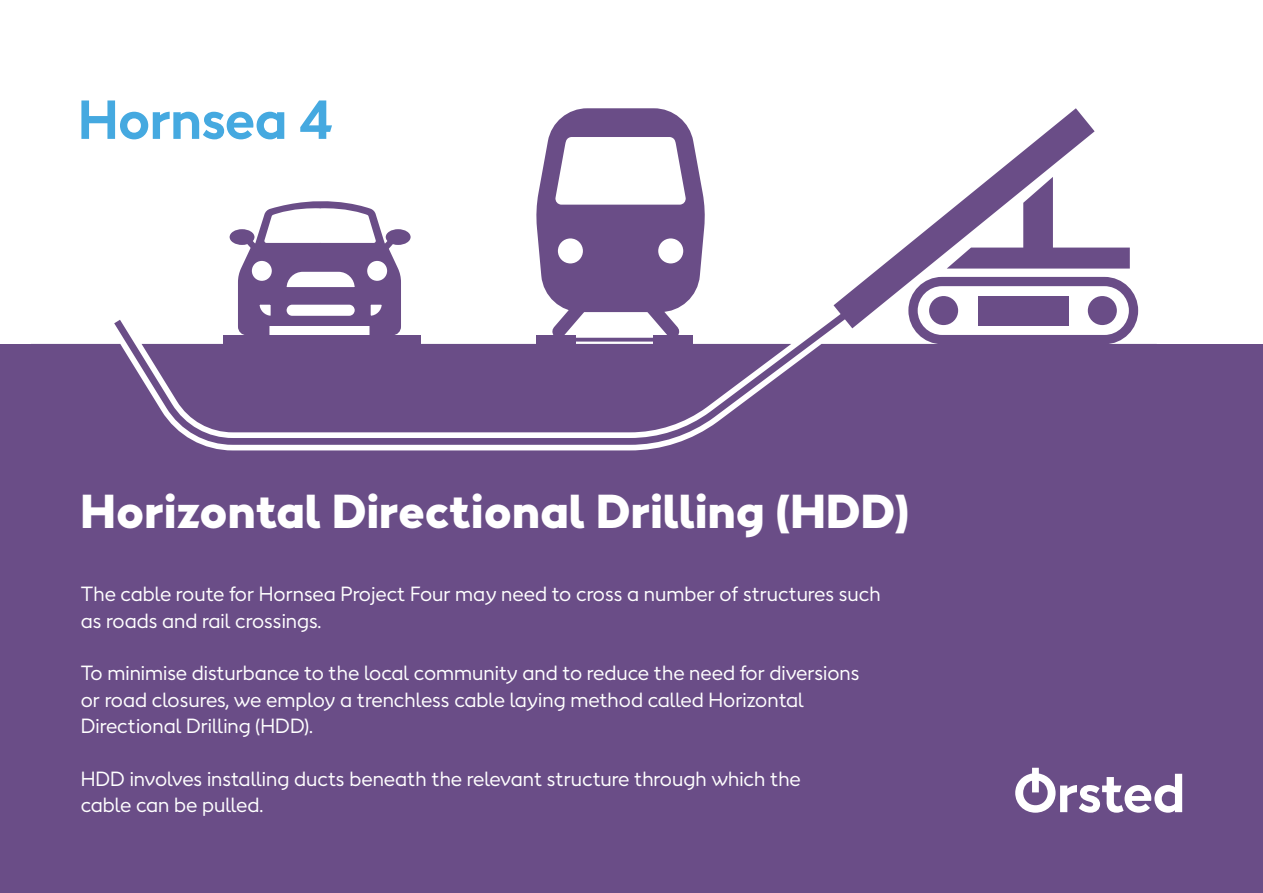
<style>
.page{position:relative;width:1263px;height:893px;background:#fff}
.page>*{position:absolute;margin:0;border:0;box-sizing:border-box;transform-origin:0 0}
.t1{font:700 51.53px "Orsted Sans";color:#45a9e0}
.t2{font:700 51.53px "Orsted Sans";letter-spacing:-.005em;color:#fff}
.t3{font:900 44.7px "Orsted Sans";letter-spacing:.02em;color:#fff}
.t4{font:19.27px/26.4px "Orsted Sans";color:#fff}
</style>
<div class="page">
<svg style="left:536px;top:108px;width:169px;height:202px"></svg>
<div style="left:908px;top:277px;width:230px;height:67px;border:9px solid #6a4d87;border-radius:29px"></div>
<div style="left:1088px;top:296px;width:29px;height:29px;background:#6a4d87;border-radius:50%"></div>
<svg style="left:833px;top:108px;width:261px;height:220px"></svg>
<div style="left:230px;top:229px;width:24px;height:16px;background:#6a4d87;border-radius:50%"></div>
<div style="left:386px;top:229px;width:25px;height:16px;background:#6a4d87;border-radius:50%"></div>
<svg style="left:238px;top:201px;width:163px;height:109px"></svg>
<div style="left:978px;top:296px;width:90px;height:29px;background:#6a4d87"></div>
<div style="left:52px;top:344px;width:1081px;height:549px;background:#6a4d87"></div>
<svg style="left:114px;top:310px;width:736px;height:135px;fill:#6a4d87"></svg>
<div style="left:1133px;top:344px;width:130px;height:549px;background:#6a4d87"></div>
<div style="left:0;top:344px;width:52px;height:549px;background:#6a4d87"></div>
<svg style="left:947px;top:177px;width:183px;height:92px"></svg>
<h1 class="t1" style="left:78px;top:85px;width:256px">Hornsea 4</h1>
<h2 class="t3" style="left:81px;top:481px;width:829px">Horizontal Directional Drilling (HDD)</h2>
<p class="t4" style="left:81px;top:581px;width:801px">The cable route for Hornsea Project Four may need to cross a number of structures such as roads and rail crossings.</p>
<p class="t4" style="left:81px;top:660px;width:780px">To minimise disturbance to the local community and to reduce the need for diversions or road closures, we employ a trenchless cable laying method called Horizontal<br>Directional Drilling (HDD).</p>
<p class="t4" style="left:81px;top:765px;width:722px">HDD involves installing ducts beneath the relevant structure through which the cable can be pulled.</p>
<h1 class="t2" style="left:1013px;top:759px;width:173px">Ørsted</h1>
</div>
